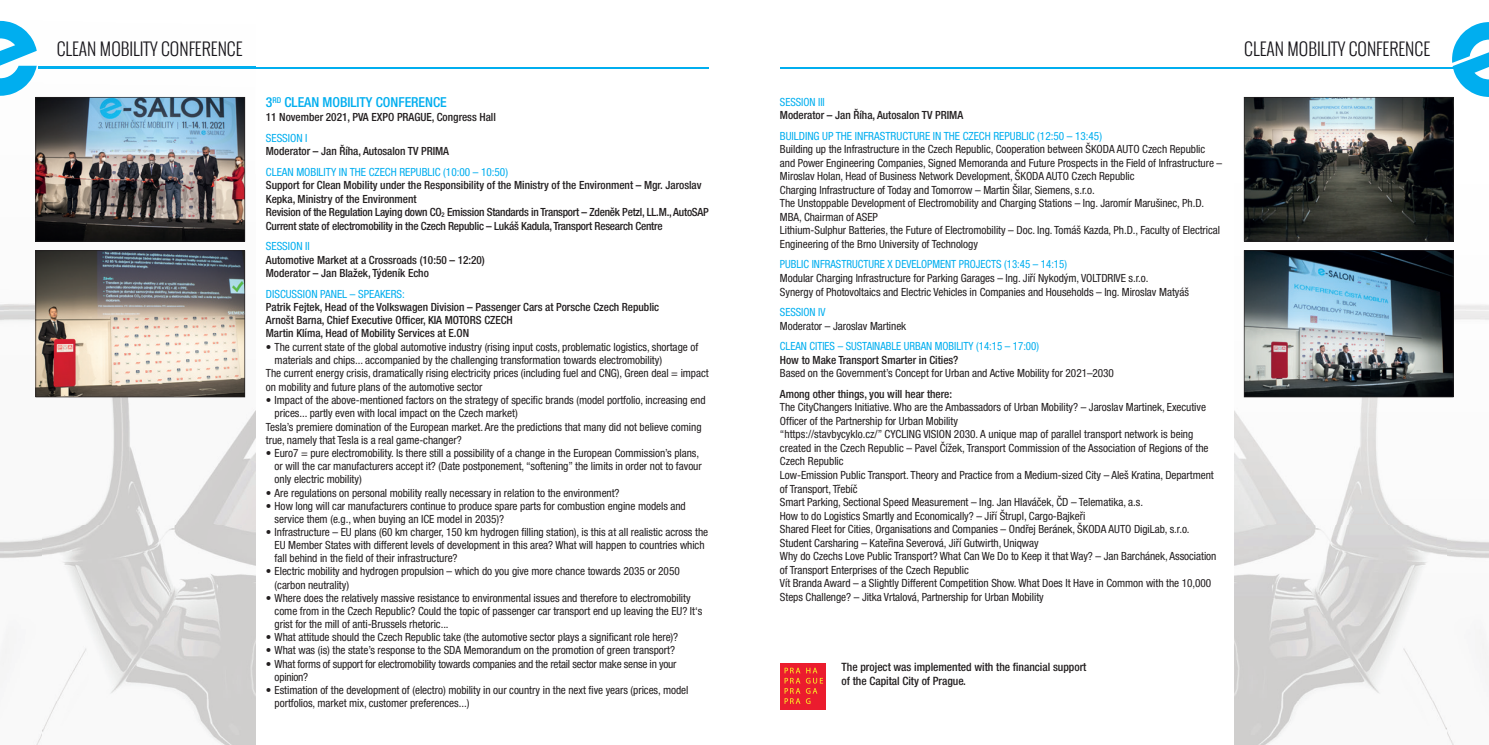
<style>
.page{position:relative;width:1489px;height:745px;background:#fff}
.page>*{position:absolute;margin:0;border:0;box-sizing:border-box;transform-origin:0 0}
.t1{font:300 17.5px "Oswald";color:#17151a}
.t2{font:500 condensed 13.75px "Helvetica Neue LT Pro";color:#00aeef}
.t3{font:500 condensed 11.5px/13.8px "Helvetica Neue LT Pro";color:#231f20}
.t4{font:condensed 11.25px/13.5px "Helvetica Neue LT Pro";letter-spacing:-.005em;color:#231f20}
.t5{font:500 condensed 11.25px/13.1px "Helvetica Neue LT Pro";color:#231f20}
.t6{font:500 condensed 11.25px/13.5px "Helvetica Neue LT Pro";letter-spacing:-.02em;color:#231f20}
.t7{font:condensed 11.25px "Helvetica Neue LT Pro";color:#00aeef}
.s1{font-weight:500}
</style>
<div class="page">
<img style="left:1234px;top:68px;width:254px;height:676px">
<img style="left:0;top:20px;width:255px;height:724px">
<hr style="left:780px;top:67px;width:651px;height:1px;background:#00aeef">
<hr style="left:57px;top:67px;width:652px;height:1px;background:#00aeef">
<img style="left:0;top:21px;width:245px;height:220px">
<img style="left:35px;top:250px;width:210px;height:147px">
<svg style="left:1243px;top:22px;width:245px;height:219px"></svg>
<img style="left:1243px;top:250px;width:210px;height:147px">
<div style="left:780px;top:662px;width:22px;height:47px;background:#eb1c2e"></div>
<div style="left:803px;top:662px;width:23px;height:47px;background:#eb1c2e"></div>
<svg style="left:784px;top:667px;width:39px;height:36px"></svg>
<h1 class="t1" style="left:57px;top:36px;width:187px">CLEAN MOBILITY CONFERENCE</h1>
<h1 class="t1" style="left:1244px;top:36px;width:187px">CLEAN MOBILITY CONFERENCE</h1>
<p class="t2" style="left:266px;top:94px;width:182px">3<sup>RD</sup> CLEAN MOBILITY CONFERENCE</p>
<p class="t5" style="left:266px;top:110px;width:231px">11 November 2021, PVA EXPO PRAGUE, Congress Hall</p>
<p class="t7" style="left:266px;top:131px;width:43px">SESSION I</p>
<p class="t5" style="left:266px;top:144px;width:185px">Moderator – Jan Říha, Autosalon TV PRIMA</p>
<p class="t7" style="left:266px;top:165px;width:244px">CLEAN MOBILITY IN THE CZECH REPUBLIC (10:00 – 10:50)</p>
<p class="t6" style="left:266px;top:178px;width:444px">Support for Clean Mobility under the Responsibility of the Ministry of the Environment – Mgr. Jaroslav Kepka, Ministry of the Environment<br>Revision of the Regulation Laying down CO<sub>2</sub> Emission Standards in Transport – Zdeněk Petzl, LL.M., AutoSAP Current state of electromobility in the Czech Republic – Lukáš Kadula, Transport Research Centre</p>
<p class="t7" style="left:266px;top:240px;width:45px">SESSION II</p>
<p class="t5" style="left:266px;top:253px;width:220px;line-height:13.5px">Automotive Market at a Crossroads (10:50 – 12:20)<br>Moderator – Jan Blažek, Týdeník Echo</p>
<p class="t7" style="left:266px;top:287px;width:140px">DISCUSSION PANEL – SPEAKERS:</p>
<p class="t5" style="left:266px;top:300px;width:395px">Patrik Fejtek, Head of the Volkswagen Division – Passenger Cars at Porsche Czech Republic<br>Arnošt Barna, Chief Executive Officer, KIA MOTORS CZECH<br>Martin Klíma, Head of Mobility Services at E.ON</p>
<p class="t4" style="left:266px;top:339px;width:434px"><span class="s1">•</span> The current state of the global automotive industry (rising input costs, problematic logistics, shortage of</p>
<p class="t4" style="left:274px;top:352px;width:389px">materials and chips... accompanied by the challenging transformation towards electromobility)</p>
<p class="t4" style="left:266px;top:366px;width:444px">The current energy crisis, dramatically rising electricity prices (including fuel and CNG), Green deal = impact</p>
<p class="t4" style="left:266px;top:379px;width:218px">on mobility and future plans of the automotive sector</p>
<p class="t4" style="left:266px;top:393px;width:441px">• Impact of the above-mentioned factors on the strategy of specific brands (model portfolio, increasing end</p>
<p class="t4" style="left:274px;top:406px;width:244px">prices... partly even with local impact on the Czech market)</p>
<p class="t4" style="left:266px;top:419px;width:437px">Tesla’s premiere domination of the European market. Are the predictions that many did not believe coming</p>
<p class="t4" style="left:266px;top:433px;width:197px">true, namely that Tesla is a real game-changer?</p>
<p class="t4" style="left:274px;top:446px;width:428px;line-height:13.1px;text-indent:-9px">• Euro7 = pure electromobility. Is there still a possibility of a change in the European Commission’s plans, or will the car manufacturers accept it? (Date postponement, “softening” the limits in order not to favour only electric mobility)</p>
<p class="t4" style="left:266px;top:485px;width:355px">• Are regulations on personal mobility really necessary in relation to the environment?</p>
<p class="t4" style="left:274px;top:499px;width:412px;line-height:13.1px;text-indent:-9px">• How long will car manufacturers continue to produce spare parts for combustion engine models and service them (e.g., when buying an ICE model in 2035)?</p>
<p class="t4" style="left:274px;top:525px;width:435px;line-height:13.1px;text-indent:-9px">• Infrastructure – EU plans (60 km charger, 150 km hydrogen filling station), is this at all realistic across the<br>EU Member States with different levels of development in this area? What will happen to countries which fall behind in the field of their infrastructure?</p>
<p class="t4" style="left:274px;top:564px;width:406px;line-height:13.1px;text-indent:-9px">• Electric mobility and hydrogen propulsion – which do you give more chance towards 2035 or 2050 (carbon neutrality)</p>
<p class="t4" style="left:274px;top:590px;width:429px;line-height:13.1px;text-indent:-9px">• Where does the relatively massive resistance to environmental issues and therefore to electromobility come from in the Czech Republic? Could the topic of passenger car transport end up leaving the EU? It‘s grist for the mill of anti-Brussels rhetoric...</p>
<p class="t4" style="left:266px;top:630px;width:414px">• What attitude should the Czech Republic take (the automotive sector plays a significant role here)?</p>
<p class="t4" style="left:266px;top:643px;width:410px">• What was (is) the state’s response to the SDA Memorandum on the promotion of green transport?</p>
<p class="t4" style="left:274px;top:656px;width:403px;line-height:13.1px;text-indent:-9px">• What forms of support for electromobility towards companies and the retail sector make sense in your opinion?</p>
<p class="t4" style="left:274px;top:682px;width:415px;line-height:13.1px;text-indent:-9px">• Estimation of the development of (electro) mobility in our country in the next five years (prices, model portfolios, market mix, customer preferences...)</p>
<p class="t7" style="left:780px;top:95px;width:46px">SESSION III</p>
<p class="t5" style="left:780px;top:108px;width:185px">Moderator – Jan Říha, Autosalon TV PRIMA</p>
<p class="t7" style="left:780px;top:129px;width:323px">BUILDING UP THE INFRASTRUCTURE IN THE CZECH REPUBLIC (12:50 – 13:45)</p>
<p class="t4" style="left:780px;top:142px;width:444px">Building up the Infrastructure in the Czech Republic, Cooperation between ŠKODA AUTO Czech Republic and Power Engineering Companies, Signed Memoranda and Future Prospects in the Field of Infrastructure – Miroslav Holan, Head of Business Network Development, ŠKODA AUTO Czech Republic<br>Charging Infrastructure of Today and Tomorrow – Martin Šilar, Siemens, s.r.o.<br>The Unstoppable Development of Electromobility and Charging Stations – Ing. Jaromír Marušinec, Ph.D.<br>MBA, Chairman of ASEP<br>Lithium-Sulphur Batteries, the Future of Electromobility – Doc. Ing. Tomáš Kazda, Ph.D., Faculty of Electrical Engineering of the Brno University of Technology</p>
<p class="t7" style="left:780px;top:258px;width:288px">PUBLIC INFRASTRUCTURE X DEVELOPMENT PROJECTS (13:45 – 14:15)</p>
<p class="t4" style="left:780px;top:271px;width:410px">Modular Charging Infrastructure for Parking Garages – Ing. Jiří Nykodým, VOLTDRIVE s.r.o.<br>Synergy of Photovoltaics and Electric Vehicles in Companies and Households – Ing. Miroslav Matyáš</p>
<p class="t7" style="left:780px;top:305px;width:47px">SESSION IV</p>
<p class="t4" style="left:780px;top:318px;width:128px">Moderator – Jaroslav Martinek</p>
<p class="t7" style="left:780px;top:339px;width:260px">CLEAN CITIES – SUSTAINABLE URBAN MOBILITY (14:15 – 17:00)</p>
<p class="t5" style="left:780px;top:353px;width:180px">How to Make Transport Smarter in Cities?</p>
<p class="t4" style="left:780px;top:366px;width:335px">Based on the Government’s Concept for Urban and Active Mobility for 2021–2030</p>
<p class="t5" style="left:780px;top:387px;width:174px">Among other things, you will hear there:</p>
<p class="t4" style="left:780px;top:400px;width:438px">The CityChangers Initiative. Who are the Ambassadors of Urban Mobility? – Jaroslav Martinek, Executive Officer of the Partnership for Urban Mobility<br>“https://stavbycyklo.cz/” CYCLING VISION 2030. A unique map of parallel transport network is being created in the Czech Republic – Pavel Čížek, Transport Commission of the Association of Regions of the Czech Republic<br>Low-Emission Public Transport. Theory and Practice from a Medium-sized City – Aleš Kratina, Department of Transport, Třebíč<br>Smart Parking, Sectional Speed Measurement – Ing. Jan Hlaváček, ČD – Telematika, a.s.<br>How to do Logistics Smartly and Economically? – Jiří Štrupl, Cargo-Bajkeři<br>Shared Fleet for Cities, Organisations and Companies – Ondřej Beránek, ŠKODA AUTO DigiLab, s.r.o.<br>Student Carsharing – Kateřina Severová, Jiří Gutwirth, Uniqway<br>Why do Czechs Love Public Transport? What Can We Do to Keep it that Way? – Jan Barchánek, Association of Transport Enterprises of the Czech Republic<br>Vít Branda Award – a Slightly Different Competition Show. What Does It Have in Common with the 10,000<br>Steps Challenge? – Jitka Vrtalová, Partnership for Urban Mobility</p>
<p class="t3" style="left:841px;top:660px;width:246px">The project was implemented with the financial support of the Capital City of Prague.</p>
</div>
